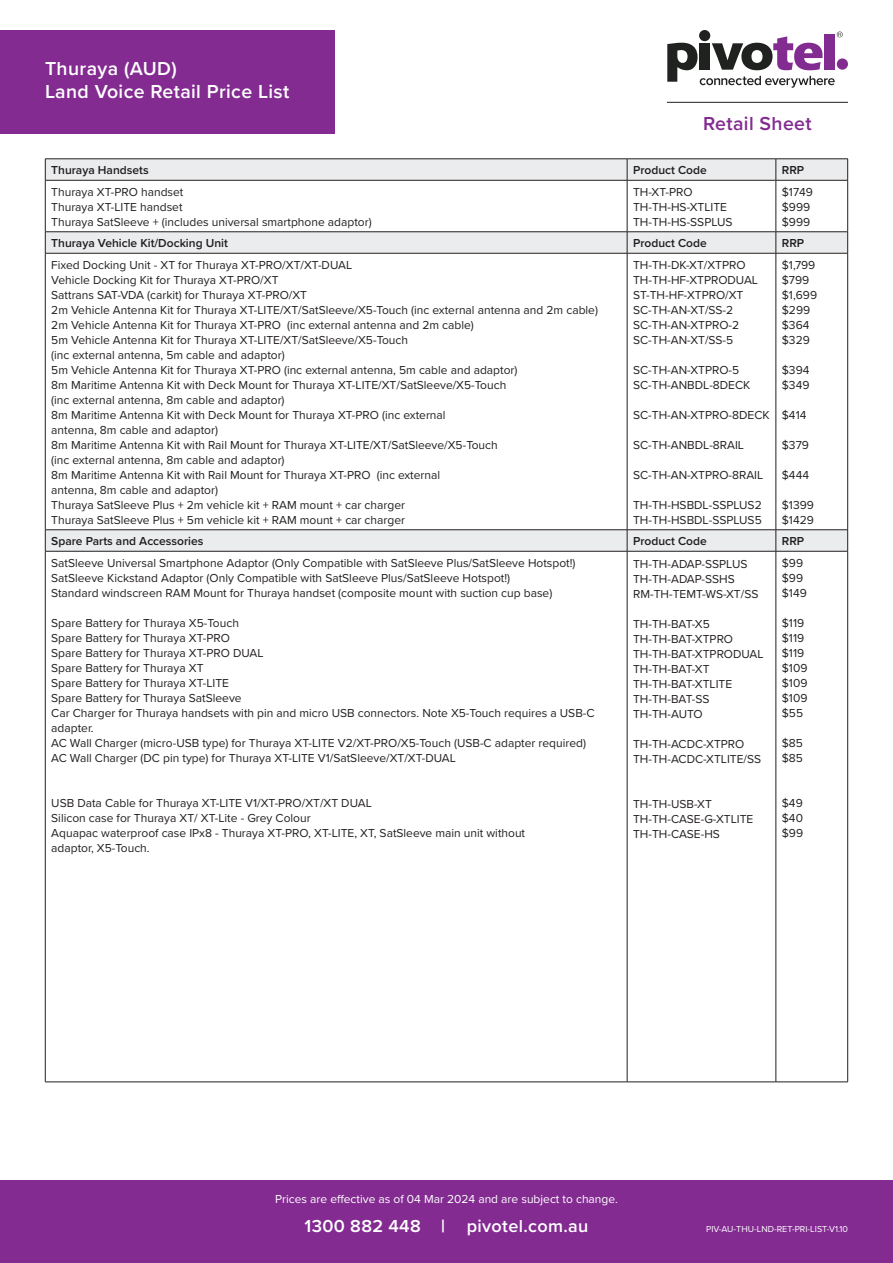
<style>
.page{position:relative;width:893px;height:1263px;background:#fff}
.page>*{position:absolute;margin:0;border:0;box-sizing:border-box;transform-origin:0 0}
.t1{font:600 19.5px/23.4px "Proxima Nova";letter-spacing:.02em;color:#fff}
.t2{font:600 19.5px "Proxima Nova";letter-spacing:.02em;color:#832b91}
.t3{font:600 18px "Proxima Nova";letter-spacing:.02em;color:#fff}
.t4{font:12px/15px "Proxima Nova";color:#231f20}
.t5{font:600 12px "Proxima Nova";color:#1f1d1e}
.t6{font:12px "Proxima Nova";color:#fff}
.t7{font:600 12px "Proxima Nova";color:#201d1e}
.t8{font:9px "Proxima Nova";color:#fff}
.s1{font-weight:700}
</style>
<div class="page">
<div style="left:0;top:30px;width:334px;height:104px;background:#832b91"></div>
<div style="left:0;top:1180px;width:893px;height:83px;background:#832b91"></div>
<svg style="left:775px;top:254px;width:1px;height:275px"></svg>
<svg style="left:45px;top:159px;width:803px;height:94px"></svg>
<hr style="left:45px;top:253px;width:582px;height:1px;background:#231f20">
<hr style="left:45px;top:253px;width:1px;height:277px;background:#231f20">
<hr style="left:627px;top:253px;width:149px;height:1px;background:#231f20">
<hr style="left:627px;top:253px;width:1px;height:277px;background:#231f20">
<hr style="left:776px;top:253px;width:72px;height:1px;background:#231f20">
<hr style="left:776px;top:253px;width:1px;height:277px;background:#231f20">
<hr style="left:847px;top:253px;width:1px;height:277px;background:#231f20">
<hr style="left:45px;top:529px;width:582px;height:1px;background:#231f20">
<hr style="left:627px;top:529px;width:149px;height:1px;background:#231f20">
<hr style="left:776px;top:529px;width:72px;height:1px;background:#231f20">
<svg style="left:45px;top:530px;width:803px;height:21px;background:#e5e6e7"></svg>
<hr style="left:45px;top:551px;width:582px;height:1px;background:#231f20">
<hr style="left:45px;top:551px;width:1px;height:531px;background:#231f20">
<hr style="left:627px;top:551px;width:149px;height:1px;background:#231f20">
<hr style="left:627px;top:551px;width:1px;height:531px;background:#231f20">
<hr style="left:776px;top:551px;width:72px;height:1px;background:#231f20">
<hr style="left:776px;top:551px;width:1px;height:531px;background:#231f20">
<hr style="left:847px;top:551px;width:1px;height:531px;background:#231f20">
<hr style="left:45px;top:1081px;width:582px;height:1px;background:#231f20">
<hr style="left:627px;top:1081px;width:149px;height:1px;background:#231f20">
<hr style="left:776px;top:1081px;width:72px;height:1px;background:#231f20">
<hr style="left:667px;top:102px;width:181px;height:1px;background:#231f20">
<div style="left:837px;top:58px;width:11px;height:12px;background:#822b91;border-radius:50%"></div>
<div style="left:699px;top:30px;width:11px;height:11px;background:#1f221f;border-radius:50%"></div>
<svg style="left:667px;top:32px;width:176px;height:56px"></svg>
<h1 class="t1" style="left:45px;top:56px;width:246px">Thuraya (AUD)<br>Land Voice Retail Price List</h1>
<h1 class="t2" style="left:703px;top:109px;width:110px">Retail Sheet</h1>
<p class="t7" style="left:51px;top:161px;width:99px">Thuraya Handsets</p>
<p class="t5" style="left:633px;top:161px;width:75px">Product Code</p>
<p class="t5" style="left:782px;top:161px;width:24px">RRP</p>
<p class="t4" style="left:51px;top:184px;width:322px">Thuraya XT-PRO handset<br>Thuraya XT-LITE handset<br>Thuraya SatSleeve + (includes universal smartphone adaptor)</p>
<p class="t4" style="left:633px;top:184px;width:101px">TH-XT-PRO<br>TH-TH-HS-XTLITE<br>TH-TH-HS-SSPLUS</p>
<p class="t4" style="left:782px;top:184px;width:33px">$1749 $999 $999</p>
<p class="t5" style="left:51px;top:234px;width:178px">Thuraya Vehicle Kit/Docking Unit</p>
<p class="t5" style="left:633px;top:234px;width:75px">Product Code</p>
<p class="t5" style="left:782px;top:234px;width:24px">RRP</p>
<p class="t4" style="left:51px;top:257px;width:548px">Fixed Docking Unit - XT for Thuraya XT-PRO/XT/XT-DUAL<br>Vehicle Docking Kit for Thuraya XT-PRO/XT<br>Sattrans SAT-VDA (carkit) for Thuraya XT-PRO/XT<br>2m Vehicle Antenna Kit for Thuraya XT-LITE/XT/SatSleeve/X5-Touch (inc external antenna and 2m cable)<br>2m Vehicle Antenna Kit for Thuraya XT-PRO (inc external antenna and 2m cable)<br>5m Vehicle Antenna Kit for Thuraya XT-LITE/XT/SatSleeve/X5-Touch<br>(inc external antenna, 5m cable and adaptor)<br>5m Vehicle Antenna Kit for Thuraya XT-PRO (inc external antenna, 5m cable and adaptor)<br>8m Maritime Antenna Kit with Deck Mount for Thuraya XT-LITE/XT/SatSleeve/X5-Touch<br>(inc external antenna, 8m cable and adaptor)<br>8m Maritime Antenna Kit with Deck Mount for Thuraya XT-PRO (inc external<br>antenna, 8m cable and adaptor)<br>8m Maritime Antenna Kit with Rail Mount for Thuraya XT-LITE/XT/SatSleeve/X5-Touch<br>(inc external antenna, 8m cable and adaptor)<br>8m Maritime Antenna Kit with Rail Mount for Thuraya XT-PRO (inc external<br>antenna, 8m cable and adaptor)<br>Thuraya SatSleeve Plus + 2m vehicle kit + RAM mount + car charger<br>Thuraya SatSleeve Plus + 5m vehicle kit + RAM mount + car charger</p>
<p class="t4" style="left:633px;top:257px;width:126px">TH-TH-DK-XT/XTPRO<br>TH-TH-HF-XTPRODUAL<br>ST-TH-HF-XTPRO/XT<br>SC-TH-AN-XT/SS-2<br>SC-TH-AN-XTPRO-2<br>SC-TH-AN-XT/SS-5</p>
<p class="t4" style="left:782px;top:257px;width:37px">$1,799 $799 $1,699 $299 $364 $329</p>
<p class="t4" style="left:782px;top:362px;width:29px">$394 $349</p>
<p class="t4" style="left:782px;top:407px;width:26px">$414</p>
<p class="t4" style="left:782px;top:437px;width:29px">$379</p>
<p class="t4" style="left:782px;top:467px;width:29px">$444</p>
<p class="t4" style="left:782px;top:497px;width:34px">$1399 $1429</p>
<p class="t4" style="left:633px;top:362px;width:119px">SC-TH-AN-XTPRO-5<br>SC-TH-ANBDL-8DECK</p>
<p class="t4" style="left:633px;top:407px;width:138px">SC-TH-AN-XTPRO-8DECK</p>
<p class="t4" style="left:633px;top:437px;width:112px">SC-TH-ANBDL-8RAIL</p>
<p class="t4" style="left:633px;top:467px;width:132px">SC-TH-AN-XTPRO-8RAIL</p>
<p class="t4" style="left:633px;top:497px;width:130px">TH-TH-HSBDL-SSPLUS2<br>TH-TH-HSBDL-SSPLUS5</p>
<p class="t5" style="left:51px;top:532px;width:154px">Spare Parts and Accessories</p>
<p class="t5" style="left:633px;top:532px;width:75px">Product Code</p>
<p class="t5" style="left:782px;top:532px;width:24px">RRP</p>
<p class="t4" style="left:51px;top:555px;width:526px">SatSleeve Universal Smartphone Adaptor (Only Compatible with SatSleeve Plus/SatSleeve Hotspot!)<br>SatSleeve Kickstand Adaptor (Only Compatible with SatSleeve Plus/SatSleeve Hotspot!)<br>Standard windscreen RAM Mount for Thuraya handset (composite mount with suction cup base)</p>
<p class="t4" style="left:51px;top:615px;width:545px">Spare Battery for Thuraya X5-Touch<br>Spare Battery for Thuraya XT-PRO<br>Spare Battery for Thuraya XT-PRO DUAL<br>Spare Battery for Thuraya XT<br>Spare Battery for Thuraya XT-LITE<br>Spare Battery for Thuraya SatSleeve<br>Car Charger for Thuraya handsets with pin and micro USB connectors. Note X5-Touch requires a USB-C adapter.<br>AC Wall Charger (micro-USB type) for Thuraya XT-LITE V2/XT-PRO/X5-Touch (USB-C adapter required)<br>AC Wall Charger (DC pin type) for Thuraya XT-LITE V1/SatSleeve/XT/XT-DUAL</p>
<p class="t4" style="left:51px;top:795px;width:475px">USB Data Cable for Thuraya XT-LITE V1/XT-PRO/XT/XT DUAL<br>Silicon case for Thuraya XT/ XT-Lite - Grey Colour<br>Aquapac waterproof case IPx8 - Thuraya XT-PRO, XT-LITE, XT, SatSleeve main unit without adaptor, X5-Touch.</p>
<p class="t4" style="left:782px;top:555px;width:26px">$99 $99 $149</p>
<p class="t4" style="left:782px;top:615px;width:27px">$119 $119 $119 $109 $109 $109 $55</p>
<p class="t4" style="left:782px;top:735px;width:23px">$85 $85</p>
<p class="t4" style="left:782px;top:795px;width:23px;text-align:justify">$49 $40 $99</p>
<p class="t4" style="left:633px;top:556px;width:127px">TH-TH-ADAP-SSPLUS<br>TH-TH-ADAP-SSHS<br>RM-TH-TEMT-WS-XT/SS</p>
<p class="t4" style="left:633px;top:616px;width:132px">TH-TH-BAT-X5<br>TH-TH-BAT-XTPRO<br>TH-TH-BAT-XTPRODUAL<br>TH-TH-BAT-XT<br>TH-TH-BAT-XTLITE<br>TH-TH-BAT-SS<br>TH-TH-AUTO</p>
<p class="t4" style="left:633px;top:736px;width:130px">TH-TH-ACDC-XTPRO<br>TH-TH-ACDC-XTLITE/SS</p>
<p class="t4" style="left:633px;top:796px;width:122px">TH-TH-USB-XT<br>TH-TH-CASE-G-XTLITE<br>TH-TH-CASE-HS</p>
<p class="t6" style="left:275px;top:1190px;width:344px">Prices are effective as of 04 Mar 2024 and are subject to change.</p>
<h2 class="t3" style="left:304px;top:1212px;width:285px">1300 882 448 <span class="s1">|</span> pivotel.com.au</h2>
<p class="t8" style="left:706px;top:1223px;width:143px">PIV-AU-THU-LND-RET-PRI-LIST-V1.10</p>
</div>
